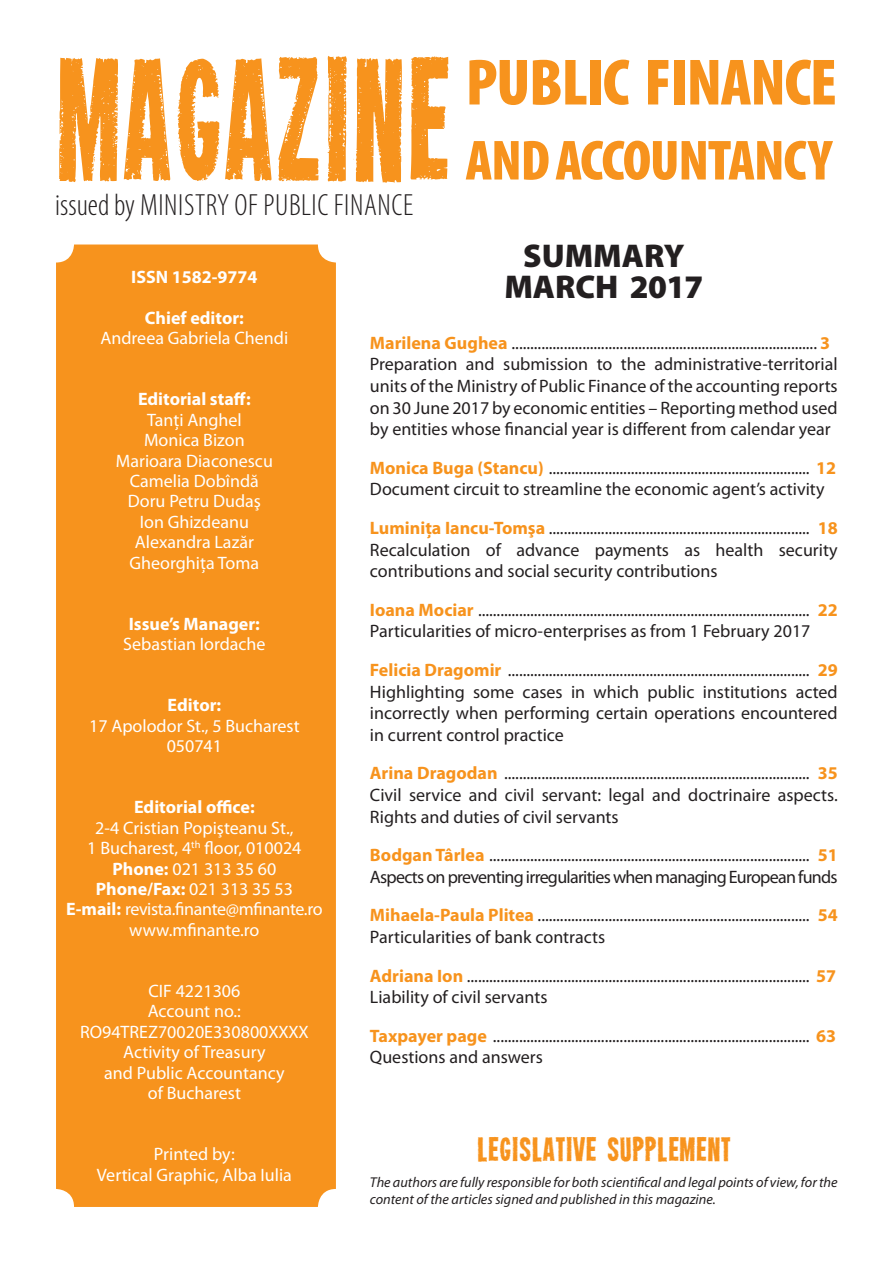
<style>
.page{position:relative;width:893px;height:1263px;background:#fff}
.page>*{position:absolute;margin:0;border:0;box-sizing:border-box;transform-origin:0 0}
.t1{font:900 condensed 66px "Myriad Pro";letter-spacing:-.02em;color:#f7931d}
.t2{font:900 condensed 57px "Myriad Pro";letter-spacing:-.02em;color:#f7931d}
.t3{font:900 33px "Myriad Pro";color:#231f20}
.t4{font:300 condensed 30.75px "Myriad Pro";letter-spacing:.02em;color:#231f20}
.t5{font:30px "Heavyweight";color:#f7931d}
.Body_Text_Indent{font:18px/21.6px "Myriad Pro";color:#231f20}
.t6{font:18px/20.4px "Myriad Pro";color:#fff;text-align:center}
.Body_Text_Indent-2{font:18px/21.6px "Myriad Pro";letter-spacing:-.04em;color:#231f20}
.t7{font:700 18px "Myriad Pro";color:#fff}
.t8{font:18px "Myriad Pro";letter-spacing:-.02em;color:#fff}
.t9{font:italic 14.25px/17.1px "Myriad Pro";color:#231f20}
.s1{font-weight:700}
.s2{font-weight:400}
.s3{font-weight:700;color:#f7931d}
</style>
<div class="page">
<div style="left:56px;top:244px;width:280px;height:963px;background:#f7931d;border-radius:18px"></div>
<svg style="left:59px;top:56px;width:389px;height:127px;fill:#f7931d"></svg>
<p class="t4" style="left:55px;top:187px;width:360px">issued by MINISTRY OF PUBLIC FINANCE</p>
<p class="t1" style="left:466px;top:40px;width:373px">PUBLIC FINANCE</p>
<p class="t2" style="left:466px;top:124px;width:368px">AND ACCOUNTANCY</p>
<p class="t7" style="left:131px;top:265px;width:128px">ISSN 1582-9774</p>
<p class="t7" style="left:145px;top:306px;width:100px">Chief editor:</p>
<p class="t6" style="left:101px;top:328px;width:189px">Andreea Gabriela Chendi</p>
<p class="t7" style="left:138px;top:387px;width:114px">Editorial staff:</p>
<p class="t6" style="left:147px;top:409px;width:96px">Tanți Anghel</p>
<p class="t6" style="left:144px;top:430px;width:102px">Monica Bizon</p>
<p class="t6" style="left:116px;top:450px;width:159px">Marioara Diaconescu</p>
<p class="t6" style="left:130px;top:470px;width:131px">Camelia Dobîndă</p>
<p class="t6" style="left:128px;top:491px;width:135px">Doru Petru Dudaş</p>
<p class="t6" style="left:140px;top:511px;width:111px">Ion Ghizdeanu</p>
<p class="t6" style="left:135px;top:532px;width:121px">Alexandra Lazăr</p>
<p class="t6" style="left:130px;top:552px;width:131px">Gheorghiţa Toma</p>
<p class="t7" style="left:129px;top:612px;width:133px">Issue’s Manager:</p>
<p class="t6" style="left:123px;top:634px;width:144px">Sebastian Iordache</p>
<p class="t7" style="left:168px;top:693px;width:55px">Editor:</p>
<p class="t6" style="left:89px;top:715px;width:212px">17 Apolodor St., 5 Bucharest<br>050741</p>
<p class="t7" style="left:134px;top:795px;width:122px">Editorial office:</p>
<p class="t6" style="left:95px;top:817px;width:200px">2-4 Cristian Popişteanu St.,</p>
<p class="t6" style="left:87px;top:838px;width:216px">1 Bucharest, 4<sup>th</sup> floor, 010024</p>
<p class="t6" style="left:113px;top:858px;width:165px"><span class="s1">Phone:</span> 021 313 35 60</p>
<p class="t7" style="left:96px;top:877px;width:199px">Phone/Fax: <span class="s2">021 313 35 53</span></p>
<p class="t8" style="left:66px;top:898px;width:258px"><span class="s1">E-mail:</span> revista.finante@mfinante.ro</p>
<p class="t6" style="left:129px;top:919px;width:132px">www.mfinante.ro</p>
<p class="t6" style="left:148px;top:980px;width:93px">CIF 4221306</p>
<p class="t6" style="left:148px;top:1001px;width:95px">Account no.:</p>
<p class="t6" style="left:80px;top:1021px;width:230px">RO94TREZ70020E330800XXXX</p>
<p class="t6" style="left:123px;top:1042px;width:144px">Activity of Treasury</p>
<p class="t6" style="left:104px;top:1062px;width:182px">and Public Accountancy of Bucharest</p>
<p class="t6" style="left:154px;top:1144px;width:82px">Printed by:</p>
<p class="t6" style="left:97px;top:1164px;width:197px">Vertical Graphic, Alba Iulia</p>
<p class="t3" style="left:523px;top:234px;width:163px">SUMMARY</p>
<p class="t3" style="left:504px;top:265px;width:201px">MARCH 2017</p>
<p class="Body_Text_Indent" style="left:370px;top:332px;width:469px"><span class="s3">Marilena Gughea</span> .................................................................................. <span class="s3">3<br></span>Preparation and submission to the administrative-territorial units of the Ministry of Public Finance of the accounting reports on 30 June 2017 by economic entities – Reporting method used by entities whose financial year is different from calendar year</p>
<p class="Body_Text_Indent" style="left:370px;top:457px;width:468px"><span class="s3">Monica Buga (Stancu)</span> ...................................................................... <span class="s3">12<br></span>Document circuit to streamline the economic agent’s activity</p>
<p class="Body_Text_Indent" style="left:370px;top:517px;width:469px;text-align:justify"><span class="s3">Luminiţa Iancu-Tomşa</span> ...................................................................... <span class="s3">18<br></span>Recalculation of advance payments as health security contributions and social security contributions</p>
<p class="Body_Text_Indent" style="left:370px;top:599px;width:469px"><span class="s3">Ioana Mociar</span> ......................................................................................... <span class="s3">22<br></span>Particularities of micro-enterprises as from 1 February 2017</p>
<p class="Body_Text_Indent" style="left:370px;top:659px;width:469px;text-align:justify"><span class="s3">Felicia Dragomir</span> ................................................................................. <span class="s3">29<br></span>Highlighting some cases in which public institutions acted incorrectly when performing certain operations encountered in current control practice</p>
<p class="Body_Text_Indent" style="left:370px;top:762px;width:469px;text-align:justify"><span class="s3">Arina Dragodan</span> .................................................................................. <span class="s3">35<br></span>Civil service and civil servant: legal and doctrinaire aspects.<br>Rights and duties of civil servants</p>
<p class="Body_Text_Indent-2" style="left:370px;top:844px;width:469px"><span class="s3">Bodgan Târlea</span> ...................................................................................... <span class="s3">51<br></span>Aspects on preventing irregularities when managing European funds</p>
<p class="Body_Text_Indent" style="left:370px;top:904px;width:469px"><span class="s3">Mihaela-Paula Plitea</span> ......................................................................... <span class="s3">54<br></span>Particularities of bank contracts</p>
<p class="Body_Text_Indent" style="left:370px;top:964px;width:468px"><span class="s3">Adriana Ion</span> ............................................................................................ <span class="s3">57<br></span>Liability of civil servants</p>
<p class="Body_Text_Indent" style="left:370px;top:1025px;width:468px"><span class="s3">Taxpayer page</span> ..................................................................................... <span class="s3">63<br></span>Questions and answers</p>
<p class="t5" style="left:477px;top:1136px;width:255px">LEGISLATIVE SUPPLEMENT</p>
<p class="t9" style="left:370px;top:1174px;width:469px">The authors are fully responsible for both scientifical and legal points of view, for the content of the articles signed and published in this magazine.</p>
</div>
